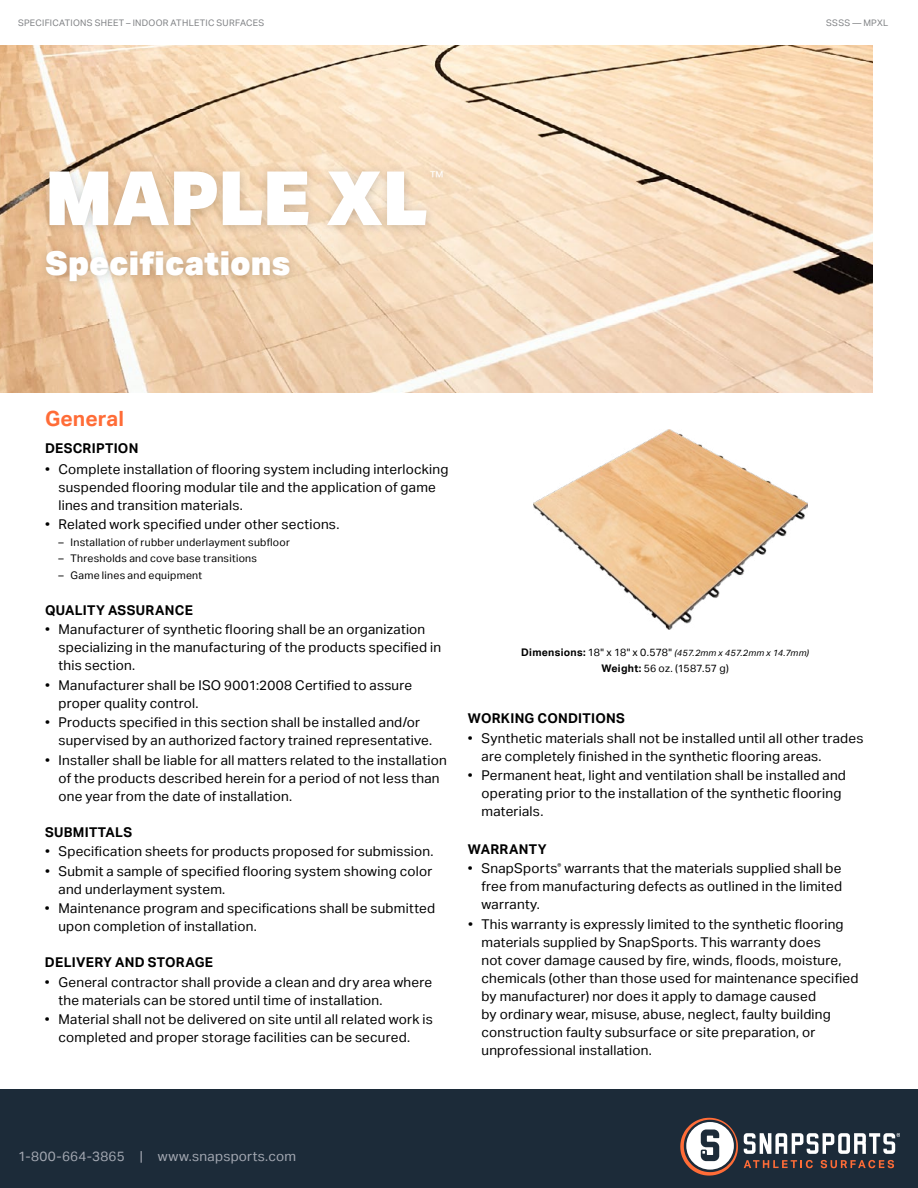
<style>
.page{position:relative;width:918px;height:1188px;background:#fff}
.page>*{position:absolute;margin:0;border:0;box-sizing:border-box;transform-origin:0 0}
.t1{font:900 75px "Aktiv Grotesk";letter-spacing:-.01em;color:#fff}
.t2{font:900 33px "Aktiv Grotesk";letter-spacing:.005em;color:#fff}
.t3{font:700 21px "Aktiv Grotesk";letter-spacing:.005em;color:#ff6c37}
.t4{font:15px "Aktiv Grotesk";color:#fff}
.t5{font:13.5px/18px "Aktiv Grotesk";letter-spacing:.02em;color:#000}
.t6{font:700 13.5px "Aktiv Grotesk";letter-spacing:.02em;color:#000}
.t7{font:13.5px "Aktiv Grotesk";letter-spacing:.02em;color:#a3a8b2}
.t8{font:10.5px "Aktiv Grotesk";letter-spacing:.03em;color:#000}
.t9{font:9px "Aktiv Grotesk";letter-spacing:.035em;color:#808285}
.t10{font:italic 9px "Aktiv Grotesk";letter-spacing:.02em;color:#000}
.s1{font-weight:700;font-style:normal;font-size:10.5px}
.s2{font-style:normal;font-size:10.5px}
.s3{font-weight:700}
</style>
<div class="page">
<div style="left:0;top:1089px;width:918px;height:99px;background:#1c2b39"></div>
<svg style="left:744px;top:1160px;width:69px;height:8px"></svg>
<svg style="left:821px;top:1160px;width:73px;height:8px"></svg>
<svg style="left:744px;top:1133px;width:156px;height:21px"></svg>
<svg style="left:680px;top:1118px;width:58px;height:58px"></svg>
<img style="left:0;top:45px;width:873px;height:348px">
<div style="left:36px;top:163px;width:417px;height:129px;background:#000;opacity:.18"></div>
<img style="left:534px;top:430px;width:274px;height:200px">
<p class="t9" style="left:18px;top:17px;width:248px">SPECIFICATIONS SHEET – INDOOR ATHLETIC SURFACES</p>
<p class="t9" style="left:826px;top:17px;width:64px">SSSS — MPXL</p>
<h1 class="t1" style="left:45px;top:149px;width:385px">MAPLE XL</h1>
<p class="t4" style="left:430px;top:167px;width:15px">™</p>
<h2 class="t2" style="left:45px;top:241px;width:247px">Specifications</h2>
<h3 class="t3" style="left:45px;top:406px;width:81px">General</h3>
<p class="t6" style="left:45px;top:440px;width:95px">DESCRIPTION</p>
<p class="t5" style="left:58px;top:460px;width:392px;text-indent:-14px">• Complete installation of flooring system including interlocking suspended flooring modular tile and the application of game lines and transition materials.</p>
<p class="t5" style="left:45px;top:516px;width:296px">• Related work specified under other sections.</p>
<p class="t8" style="left:58px;top:536px;width:233px">– Installation of rubber underlayment subfloor</p>
<p class="t8" style="left:58px;top:553px;width:200px">– Thresholds and cove base transitions</p>
<p class="t8" style="left:58px;top:569px;width:145px">– Game lines and equipment</p>
<p class="t6" style="left:45px;top:602px;width:149px">QUALITY ASSURANCE</p>
<p class="t5" style="left:58px;top:621px;width:384px;text-indent:-14px">• Manufacturer of synthetic flooring shall be an organization specializing in the manufacturing of the products specified in this section.</p>
<p class="t5" style="left:58px;top:676px;width:355px;text-indent:-14px">• Manufacturer shall be ISO 9001:2008 Certified to assure proper quality control.</p>
<p class="t5" style="left:58px;top:714px;width:375px;text-indent:-14px">• Products specified in this section shall be installed and/or supervised by an authorized factory trained representative.</p>
<p class="t5" style="left:58px;top:751px;width:390px;text-indent:-14px">• Installer shall be liable for all matters related to the installation of the products described herein for a period of not less than one year from the date of installation.</p>
<p class="t6" style="left:45px;top:824px;width:89px">SUBMITTALS</p>
<p class="t5" style="left:45px;top:843px;width:390px">• Specification sheets for products proposed for submission.</p>
<p class="t5" style="left:58px;top:862px;width:375px;text-indent:-14px">• Submit a sample of specified flooring system showing color and underlayment system.</p>
<p class="t5" style="left:58px;top:900px;width:378px;text-indent:-14px">• Maintenance program and specifications shall be submitted upon completion of installation.</p>
<p class="t6" style="left:45px;top:954px;width:170px">DELIVERY AND STORAGE</p>
<p class="t5" style="left:58px;top:973px;width:375px;text-indent:-14px">• General contractor shall provide a clean and dry area where the materials can be stored until time of installation.</p>
<p class="t5" style="left:58px;top:1011px;width:376px;text-indent:-14px">• Material shall not be delivered on site until all related work is completed and proper storage facilities can be secured.</p>
<p class="t10" style="left:521px;top:647px;width:289px"><span class="s1">Dimensions:</span> <span class="s2">18" x 18" x 0.578"</span> (457.2mm x 457.2mm x 14.7mm)</p>
<p class="t8" style="left:601px;top:662px;width:129px"><span class="s3">Weight:</span> 56 oz. (1587.57 g)</p>
<p class="t6" style="left:468px;top:710px;width:158px">WORKING CONDITIONS</p>
<p class="t5" style="left:481px;top:729px;width:383px;text-indent:-14px">• Synthetic materials shall not be installed until all other trades are completely finished in the synthetic flooring areas.</p>
<p class="t5" style="left:481px;top:766px;width:366px;text-indent:-14px">• Permanent heat, light and ventilation shall be installed and operating prior to the installation of the synthetic flooring materials.</p>
<p class="t6" style="left:468px;top:841px;width:80px">WARRANTY</p>
<p class="t5" style="left:482px;top:859px;width:362px;text-align:justify;text-indent:-14px">• SnapSports<sup>®</sup> warrants that the materials supplied shall be free from manufacturing defects as outlined in the limited warranty.</p>
<p class="t5" style="left:482px;top:915px;width:378px;text-indent:-14px">• This warranty is expressly limited to the synthetic flooring materials supplied by SnapSports. This warranty does<br>not cover damage caused by fire, winds, floods, moisture, chemicals (other than those used for maintenance specified by manufacturer) nor does it apply to damage caused<br>by ordinary wear, misuse, abuse, neglect, faulty building construction faulty subsurface or site preparation, or unprofessional installation.</p>
<p class="t7" style="left:18px;top:1149px;width:280px">1-800-664-3865 | www.snapsports.com</p>
</div>
